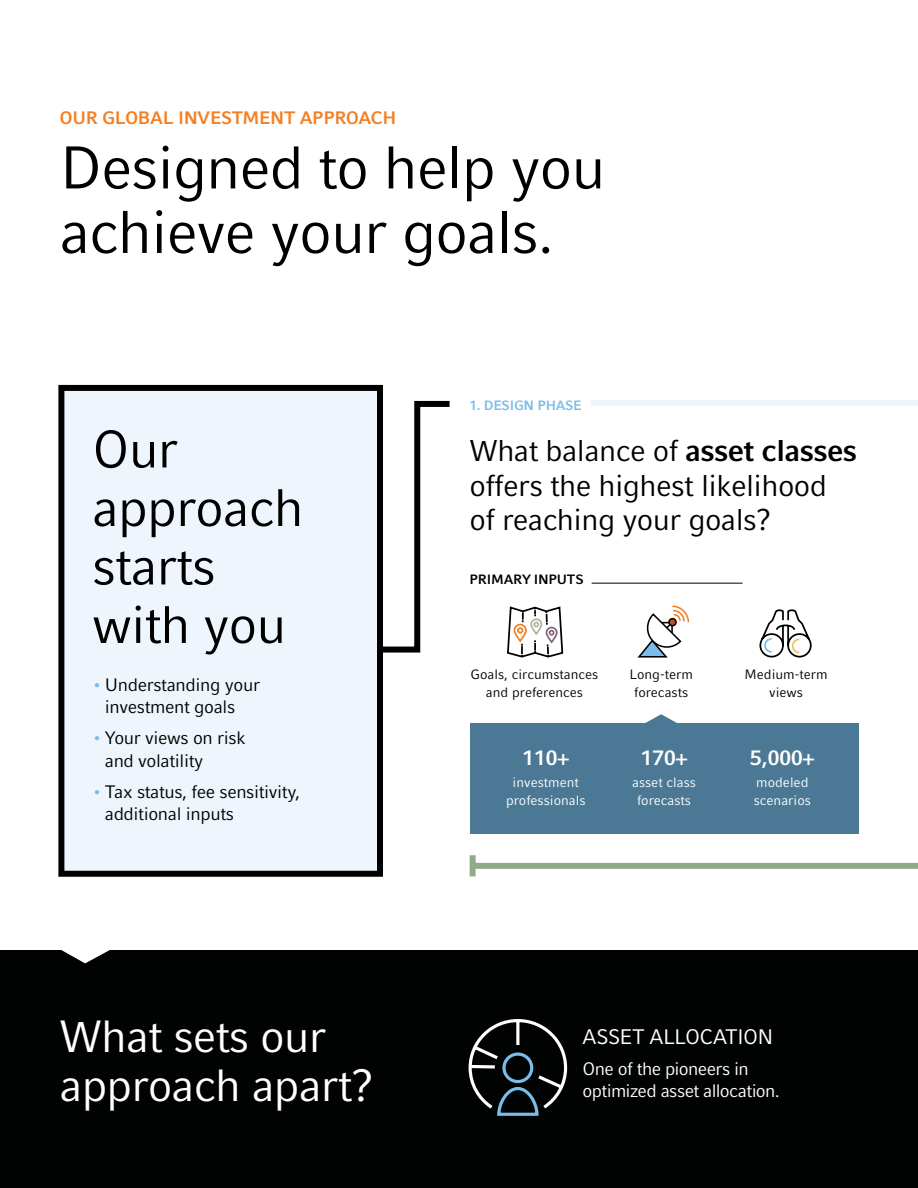
<style>
.page{position:relative;width:918px;height:1188px;background:#fff}
.page>*{position:absolute;margin:0;border:0;box-sizing:border-box;transform-origin:0 0}
.t1{font:60px/64.5px "Compatil Fact LT Pro";letter-spacing:-.02em;color:#000}
.t2{font:52.5px/58.5px "Compatil Fact LT Pro";letter-spacing:-.02em;color:#000}
.t3{font:45px/48px "Compatil Fact LT Pro";letter-spacing:-.02em;color:#fff}
.t4{font:30px/34.5px "Compatil Fact LT Pro";letter-spacing:-.02em;color:#000}
.t5{font:21px "Compatil Fact LT Pro";letter-spacing:-.035em;color:#fff}
.t6{font:700 21px "Compatil Fact LT Pro";color:#fff}
.t7{font:18px/22.5px "Compatil Fact LT Pro";letter-spacing:-.02em;color:#000}
.t8{font:18px/22.5px "Compatil Fact LT Pro";letter-spacing:-.035em;color:#fff}
.t9{font:700 18px "Compatil Fact LT Pro";letter-spacing:-.02em;color:#f57e20}
.t10{font:13.5px/18px "Compatil Fact LT Pro";color:#000;text-align:center}
.t11{font:13.5px/18px "Compatil Fact LT Pro";color:#fff;text-align:center}
.t12{font:700 13.5px "Compatil Fact LT Pro";letter-spacing:-.02em;color:#79bde8}
.t13{font:700 13.5px "Compatil Fact LT Pro";letter-spacing:-.015em;color:#000}
.s1{color:#79bde8}
.s2{font-weight:700}
</style>
<div class="page">
<div style="left:58px;top:385px;width:325px;height:492px;background:#eff5fc;border:6px solid #000"></div>
<svg style="left:376px;top:398px;width:74px;height:258px"></svg>
<div style="left:591px;top:400px;width:327px;height:6px;background:#eff5fc"></div>
<div style="left:470px;top:723px;width:388px;height:111px;background:#4b7995"></div>
<svg style="left:645px;top:714px;width:32px;height:9px"></svg>
<svg style="left:507px;top:606px;width:57px;height:52px"></svg>
<svg style="left:759px;top:610px;width:53px;height:48px"></svg>
<hr style="left:592px;top:583px;width:151px;height:1px;background:#000">
<svg style="left:637px;top:605px;width:53px;height:53px"></svg>
<div style="left:0;top:950px;width:918px;height:238px;background:#010303"></div>
<svg style="left:61px;top:950px;width:49px;height:13px"></svg>
<svg style="left:468px;top:1019px;width:100px;height:97px"></svg>
<div style="left:473px;top:863px;width:445px;height:6px;background:#91aa88"></div>
<div style="left:470px;top:855px;width:6px;height:21px;background:#91aa88"></div>
<p class="t9" style="left:60px;top:107px;width:338px">OUR GLOBAL INVESTMENT APPROACH</p>
<h1 class="t1" style="left:60px;top:136px;width:547px">Designed to help you achieve your goals.</h1>
<h2 class="t2" style="left:92px;top:420px;width:213px">Our approach starts with you</h2>
<p class="t7" style="left:105px;top:674px;width:157px;text-indent:-13px"><span class="s1">•</span> Understanding your investment goals</p>
<p class="t7" style="left:105px;top:727px;width:142px;text-indent:-13px"><span class="s1">•</span> Your views on risk and volatility</p>
<p class="t7" style="left:105px;top:781px;width:197px;text-indent:-13px"><span class="s1">•</span> Tax status, fee sensitivity, additional inputs</p>
<h3 class="t3" style="left:60px;top:1013px;width:316px">What sets our approach apart?</h3>
<p class="t12" style="left:470px;top:397px;width:114px">1. DESIGN PHASE</p>
<h3 class="t4" style="left:470px;top:434px;width:389px">What balance of <span class="s2">asset classes </span>offers the highest likelihood of reaching your goals?</h3>
<p class="t13" style="left:470px;top:571px;width:116px">PRIMARY INPUTS</p>
<p class="t10" style="left:471px;top:665px;width:129px">Goals, circumstances and preferences</p>
<p class="t6" style="left:522px;top:745px;width:48px">110+</p>
<p class="t11" style="left:506px;top:773px;width:81px">investment professionals</p>
<p class="t10" style="left:629px;top:665px;width:65px">Long-term forecasts</p>
<p class="t10" style="left:745px;top:665px;width:85px">Medium-term views</p>
<p class="t6" style="left:641px;top:745px;width:48px">170+</p>
<p class="t11" style="left:632px;top:773px;width:65px">asset class forecasts</p>
<p class="t6" style="left:750px;top:745px;width:66px">5,000+</p>
<p class="t11" style="left:754px;top:773px;width:59px;text-align:left">modeled scenarios</p>
<p class="t5" style="left:583px;top:1024px;width:192px">ASSET ALLOCATION</p>
<p class="t8" style="left:583px;top:1057px;width:199px">One of the pioneers in optimized asset allocation.</p>
</div>
